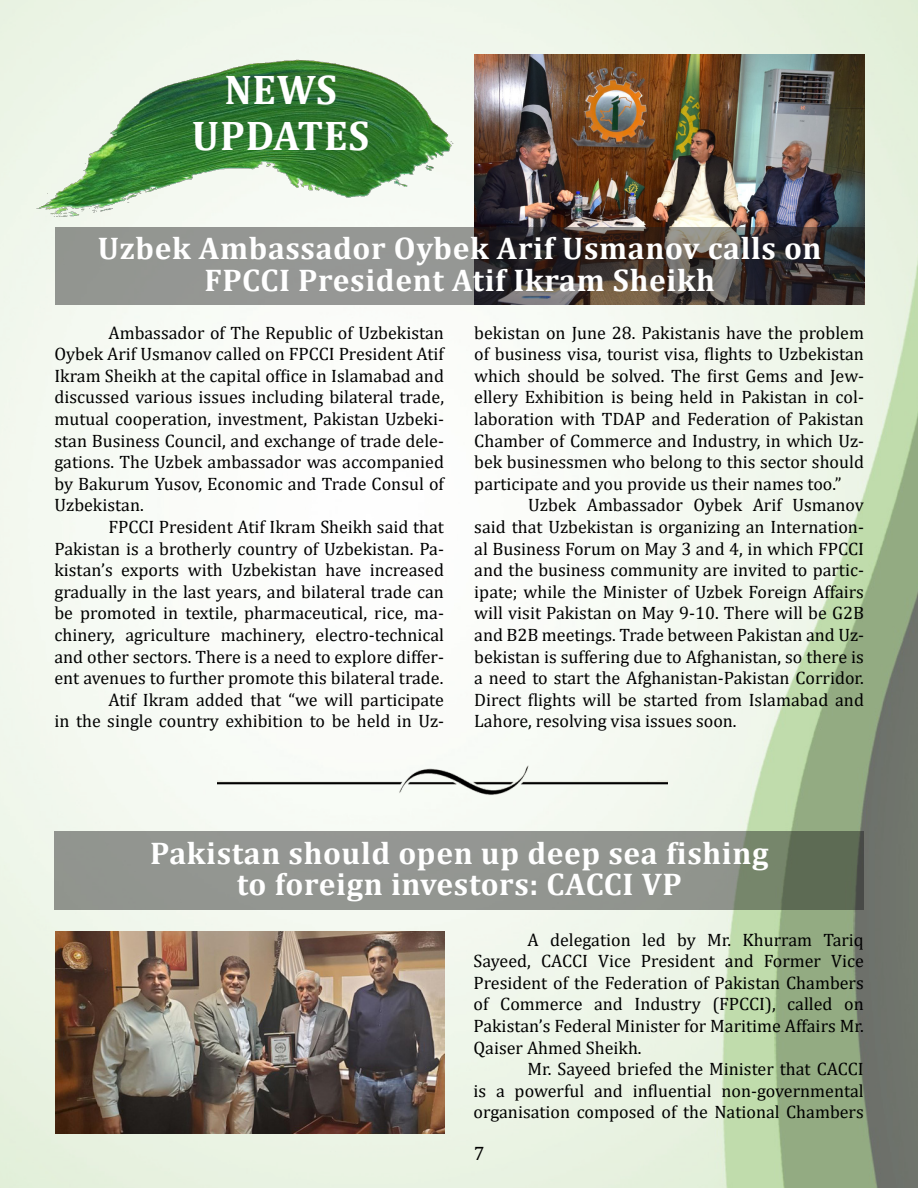
<style>
.page{position:relative;width:918px;height:1188px;background:#fff}
.page>*{position:absolute;margin:0;border:0;box-sizing:border-box;transform-origin:0 0}
.Section_head{font:700 41.7px "Cambria";letter-spacing:.02em;color:#fff}
.Head{font:700 31.5px/31.5px "Cambria";letter-spacing:.02em;color:#fff;text-align:center}
.t1{font:19.5px "Cambria";color:#000}
.Body{font:18px/21.6px "Cambria";color:#000;text-align:justify}
</style>
<div class="page">
<img style="left:0;top:1px;width:918px;height:1186px">
<img style="left:474px;top:55px;width:390px;height:250px">
<svg style="left:55px;top:227px;width:808px;height:78px;background:#6c6967"></svg>
<img style="left:29px;top:55px;width:435px;height:164px">
<img style="left:217px;top:760px;width:450px;height:54px">
<svg style="left:54px;top:831px;width:810px;height:78px;background:#8b9088"></svg>
<img style="left:55px;top:932px;width:390px;height:202px">
<p class="Section_head" style="left:224px;top:60px;width:114px">NEWS</p>
<p class="Section_head" style="left:192px;top:107px;width:179px">UPDATES</p>
<p class="Head" style="left:98px;top:232px;width:725px">Uzbek Ambassador Oybek Arif Usmanov calls on<br>FPCCI President Atif Ikram Sheikh</p>
<p class="Body" style="left:54px;top:322px;width:391px;text-indent:54px">Ambassador of The Republic of Uzbekistan Oybek Arif Usmanov called on FPCCI President Atif Ikram Sheikh at the capital office in Islamabad and discussed various issues including bilateral trade, mutual cooperation, investment, Pakistan Uzbeki&shy;stan Business Council, and exchange of trade dele&shy;gations. The Uzbek ambassador was accompanied by Bakurum Yusov, Economic and Trade Consul of Uzbekistan.</p>
<p class="Body" style="left:54px;top:516px;width:391px;text-indent:54px">FPCCI President Atif Ikram Sheikh said that Pakistan is a brotherly country of Uzbekistan. Pa&shy;kistan’s exports with Uzbekistan have increased gradually in the last years, and bilateral trade can be promoted in textile, pharmaceutical, rice, ma&shy;chinery, agriculture machinery, electro-technical and other sectors. There is a need to explore differ&shy;ent avenues to further promote this bilateral trade.</p>
<p class="Body" style="left:54px;top:689px;width:391px;text-align:right">Atif Ikram added that “we will participate<br>in the single country exhibition to be held in Uz-</p>
<p class="Body" style="left:474px;top:322px;width:391px">bekistan on June 28. Pakistanis have the problem of business visa, tourist visa, flights to Uzbekistan which should be solved. The first Gems and Jew&shy;ellery Exhibition is being held in Pakistan in col&shy;laboration with TDAP and Federation of Pakistan Chamber of Commerce and Industry, in which Uz&shy;bek businessmen who belong to this sector should participate and you provide us their names too.”</p>
<p class="Body" style="left:474px;top:494px;width:391px;text-indent:54px">Uzbek Ambassador Oybek Arif Usmanov said that Uzbekistan is organizing an Internation&shy;al Business Forum on May 3 and 4, in which FPCCI and the business community are invited to partic&shy;ipate; while the Minister of Uzbek Foreign Affairs will visit Pakistan on May 9-10. There will be G2B and B2B meetings. Trade between Pakistan and Uz&shy;bekistan is suffering due to Afghanistan, so there is a need to start the Afghanistan-Pakistan Corridor.<br>Direct flights will be started from Islamabad and Lahore, resolving visa issues soon.</p>
<p class="Head" style="left:150px;top:836px;width:620px">Pakistan should open up deep sea fishing</p>
<p class="Head" style="left:237px;top:868px;width:446px">to foreign investors: CACCI VP</p>
<p class="Body" style="left:474px;top:928px;width:392px;text-indent:54px">A delegation led by Mr. Khurram Tariq Sayeed, CACCI Vice President and Former Vice President of the Federation of Pakistan Chambers of Commerce and Industry (FPCCI), called on Pakistan’s Federal Minister for Maritime Affairs Mr.<br>Qaiser Ahmed Sheikh.</p>
<p class="Body" style="left:474px;top:1058px;width:392px;text-indent:54px">Mr. Sayeed briefed the Minister that CACCI is a powerful and influential non-governmental organisation composed of the National Chambers</p>
<p class="t1" style="left:474px;top:1142px;width:12px">7</p>
</div>
